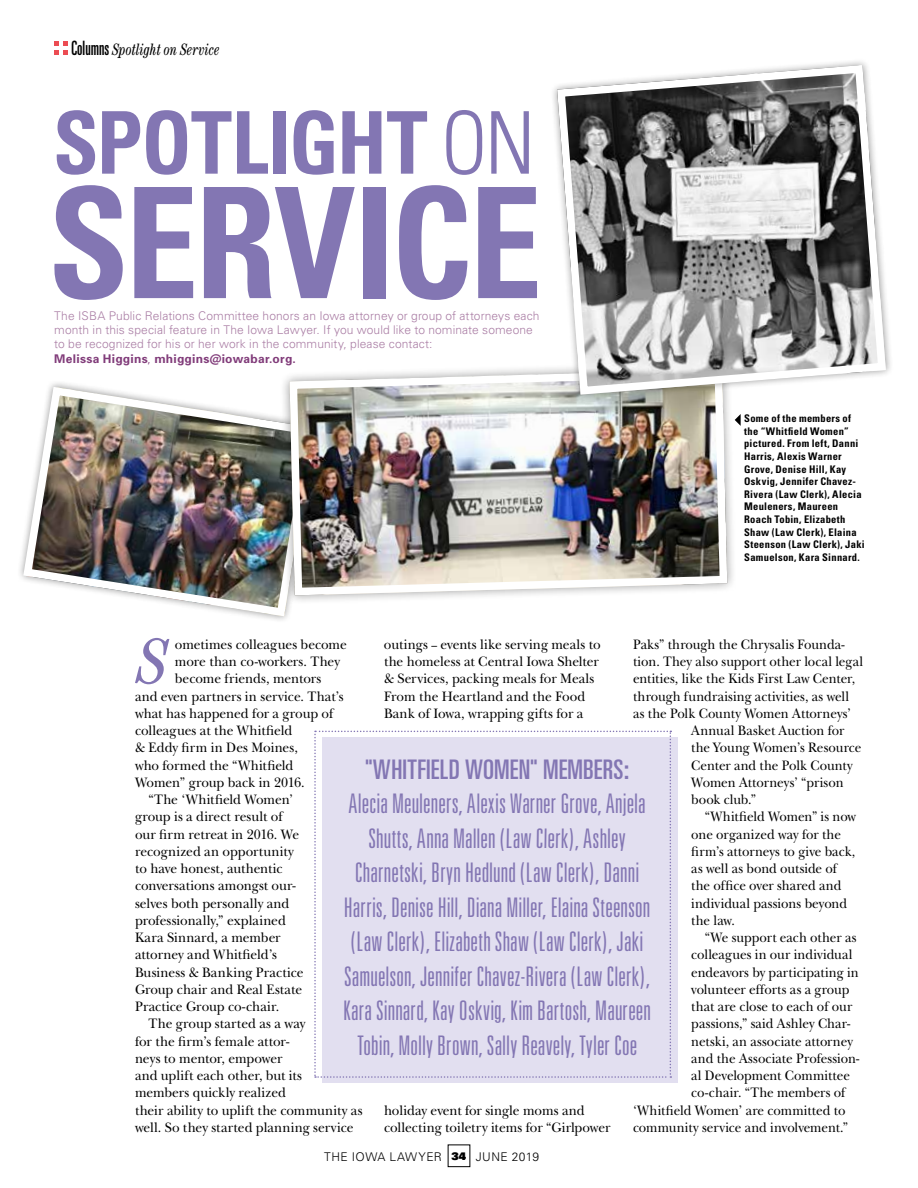
<style>
.page{position:relative;width:918px;height:1188px;background:#fff}
.page>*{position:absolute;margin:0;border:0;box-sizing:border-box;transform-origin:0 0}
.t1{font:700 condensed 153.9px "Univers";letter-spacing:-.02em;color:#8376b3;scale:.95 1}
.t2{font:700 condensed 86.55px "Univers";letter-spacing:-.01em;color:#8376b3;scale:.95 1}
.t3{font:italic condensed 64.35px "Century Std";color:#8376b3;scale:.95 1}
.t4{font:300 ultra-condensed 27px/34.5px "Univers";letter-spacing:.005em;color:#8376b3;text-align:center}
.t5{font:ultra-condensed 27px "Univers";letter-spacing:.01em;color:#8376b3}
.t6{font:italic condensed 16.5px "Century Std";letter-spacing:.005em;color:#000;scale:.82 1}
.t7{font:14.25px/17.2px "New Baskerville";color:#000;scale:.95 1}
.t8{font:14.25px "New Baskerville";color:#000;scale:.93 1}
.t9{font:300 12px/14.2px "Univers";letter-spacing:.01em;color:#aa7ea5}
.t10{font:300 12px "Univers";letter-spacing:.035em;color:#000}
.t11{font:700 condensed 10.5px/12.6px "Univers";letter-spacing:.025em;color:#000}
.s1{font-family:"Univers";font-style:normal;font-stretch:ultra-condensed;font-size:19.8px}
.s2{font-weight:300}
.s3{font-weight:700;color:#813c7a}
.s4{color:#813c7a}
.s5{font-size:12px}
.s6{font-weight:900;font-size:10.5px}
</style>
<div class="page">
<img style="left:20px;top:383px;width:270px;height:237px">
<svg style="left:54px;top:42px;width:14px;height:13px"></svg>
<svg style="left:738px;top:414px;width:3px;height:12px"></svg>
<div style="left:322px;top:737px;width:356px;height:346px;background:#e2dff0"></div>
<svg style="left:314px;top:731px;width:357px;height:347px"></svg>
<div style="left:280px;top:359px;width:458px;height:246px;background:#000;opacity:.4"></div>
<img style="left:286px;top:365px;width:445px;height:234px">
<div style="left:550px;top:58px;width:343px;height:344px;background:#000;opacity:.4"></div>
<svg style="left:553px;top:61px;width:337px;height:338px"></svg>
<p class="t6" style="left:71px;top:40px;width:183px"><span class="s1">Columns</span> Spotlight on Service</p>
<h2 class="t2" style="left:53px;top:90px;width:509px">SPOTLIGHT <span class="s2">ON</span></h2>
<h1 class="t1" style="left:48px;top:149px;width:522px">SERVICE</h1>
<p class="t9" style="left:54px;top:308px;width:487px">The ISBA Public Relations Committee honors an Iowa attorney or group of attorneys each month in this special feature in The Iowa Lawyer. If you would like to nominate someone to be recognized for his or her work in the community, please contact:<br><span class="s3">Melissa Higgins</span><span class="s4">,</span> <span class="s3">mhiggins@iowabar.org.</span></p>
<p class="t11" style="left:744px;top:412px;width:122px">Some of the members of the “Whitfield Women” pictured. From left, Danni<br>Harris, Alexis Warner<br>Grove, Denise Hill, Kay<br>Oskvig, Jennifer Chavez-<br>Rivera (Law Clerk), Alecia<br>Meuleners, Maureen<br>Roach Tobin, Elizabeth<br>Shaw (Law Clerk), Elaina<br>Steenson (Law Clerk), Jaki<br>Samuelson, Kara Sinnard.</p>
<h3 class="t3" style="left:138px;top:624px;width:34px">S</h3>
<p class="t7" style="left:175px;top:636px;width:183px">ometimes colleagues become</p>
<p class="t7" style="left:384px;top:636px;width:230px">outings <span class="s5">–</span> events like serving meals to the homeless at Central Iowa Shelter &amp; Services, packing meals for Meals From the Heartland and the Food Bank of Iowa, wrapping gifts for a</p>
<p class="t8" style="left:633px;top:636px;width:229px">Paks” through the Chrysalis Founda-</p>
<p class="t8" style="left:633px;top:653px;width:249px">tion. They also support other local legal</p>
<p class="t8" style="left:633px;top:670px;width:240px">entities, like the Kids First Law Center,</p>
<p class="t8" style="left:633px;top:688px;width:234px">through fundraising activities, as well</p>
<p class="t8" style="left:633px;top:705px;width:236px">as the Polk County Women Attorneys’</p>
<p class="t8" style="left:691px;top:722px;width:166px">Annual Basket Auction for</p>
<p class="t8" style="left:691px;top:739px;width:185px">the Young Women’s Resource</p>
<p class="t8" style="left:691px;top:757px;width:175px">Center and the Polk County</p>
<p class="t8" style="left:691px;top:774px;width:165px">Women Attorneys’ “prison</p>
<p class="t8" style="left:691px;top:791px;width:71px">book club.”</p>
<p class="t8" style="left:705px;top:808px;width:164px">“Whitfield Women” is now</p>
<p class="t8" style="left:691px;top:826px;width:162px">one organized way for the</p>
<p class="t8" style="left:691px;top:843px;width:178px">firm’s attorneys to give back,</p>
<p class="t8" style="left:691px;top:860px;width:158px">as well as bond outside of</p>
<p class="t8" style="left:691px;top:877px;width:163px">the office over shared and</p>
<p class="t8" style="left:691px;top:895px;width:169px">individual passions beyond</p>
<p class="t8" style="left:691px;top:912px;width:49px">the law.</p>
<p class="t8" style="left:705px;top:929px;width:165px">“We support each other as</p>
<p class="t8" style="left:691px;top:946px;width:175px">colleagues in our individual</p>
<p class="t8" style="left:691px;top:964px;width:182px">endeavors by participating in</p>
<p class="t8" style="left:691px;top:981px;width:172px">volunteer efforts as a group</p>
<p class="t8" style="left:691px;top:998px;width:175px">that are close to each of our</p>
<p class="t8" style="left:691px;top:1015px;width:173px">passions,” said Ashley Char-</p>
<p class="t8" style="left:691px;top:1033px;width:175px">netski, an associate attorney</p>
<p class="t8" style="left:691px;top:1050px;width:182px">and the Associate Profession-</p>
<p class="t8" style="left:691px;top:1067px;width:172px">al Development Committee</p>
<p class="t8" style="left:691px;top:1084px;width:167px">co-chair. “The members of</p>
<p class="t8" style="left:633px;top:1102px;width:230px">‘Whitfield Women’ are committed to</p>
<p class="t8" style="left:633px;top:1119px;width:233px">community service and involvement.”</p>
<p class="t7" style="left:175px;top:653px;width:175px">more than co-workers. They</p>
<p class="t7" style="left:175px;top:670px;width:156px">become friends, mentors</p>
<p class="t7" style="left:135px;top:687px;width:221px">and even partners in service. That’s</p>
<p class="t7" style="left:135px;top:705px;width:210px">what has happened for a group of</p>
<p class="t7" style="left:135px;top:722px;width:167px">colleagues at the Whitfield</p>
<p class="t7" style="left:135px;top:739px;width:173px">&amp; Eddy firm in Des Moines,</p>
<p class="t7" style="left:135px;top:756px;width:168px">who formed the “Whitfield</p>
<p class="t7" style="left:135px;top:774px;width:180px">Women” group back in 2016.</p>
<p class="t7" style="left:148px;top:791px;width:154px">“The ‘Whitfield Women’</p>
<p class="t7" style="left:135px;top:808px;width:157px">group is a direct result of</p>
<p class="t7" style="left:135px;top:825px;width:174px">our firm retreat in 2016. We</p>
<p class="t7" style="left:135px;top:843px;width:169px">recognized an opportunity</p>
<p class="t7" style="left:135px;top:860px;width:157px">to have honest, authentic</p>
<p class="t7" style="left:135px;top:877px;width:171px">conversations amongst our-</p>
<p class="t7" style="left:135px;top:894px;width:164px">selves both personally and</p>
<p class="t7" style="left:135px;top:912px;width:160px">professionally,” explained</p>
<p class="t7" style="left:135px;top:929px;width:155px">Kara Sinnard, a member</p>
<p class="t7" style="left:135px;top:946px;width:151px">attorney and Whitfield’s</p>
<p class="t7" style="left:135px;top:963px;width:179px">Business &amp; Banking Practice</p>
<p class="t7" style="left:135px;top:981px;width:178px">Group chair and Real Estate</p>
<p class="t7" style="left:135px;top:998px;width:153px">Practice Group co-chair.</p>
<p class="t7" style="left:148px;top:1015px;width:167px">The group started as a way</p>
<p class="t7" style="left:135px;top:1032px;width:164px">for the firm’s female attor-</p>
<p class="t7" style="left:135px;top:1050px;width:157px">neys to mentor, empower</p>
<p class="t7" style="left:135px;top:1067px;width:177px">and uplift each other, but its</p>
<p class="t7" style="left:135px;top:1084px;width:160px">members quickly realized</p>
<p class="t7" style="left:135px;top:1101px;width:241px">their ability to uplift the community as</p>
<p class="t7" style="left:135px;top:1119px;width:232px">well. So they started planning service</p>
<h3 class="t5" style="left:365px;top:754px;width:266px">"WHITFIELD WOMEN" MEMBERS:</h3>
<p class="t4" style="left:343px;top:786px;width:309px">Alecia Meuleners, Alexis Warner Grove, Anjela Shutts, Anna Mallen (Law Clerk), Ashley Charnetski, Bryn Hedlund (Law Clerk), Danni Harris, Denise Hill, Diana Miller, Elaina Steenson (Law Clerk), Elizabeth Shaw (Law Clerk), Jaki Samuelson, Jennifer Chavez-Rivera (Law Clerk), Kara Sinnard, Kay Oskvig, Kim Bartosh, Maureen Tobin, Molly Brown, Sally Reavely, Tyler Coe</p>
<p class="t7" style="left:384px;top:1101px;width:240px">holiday event for single moms and collecting toiletry items for “Girlpower</p>
<p class="t10" style="left:324px;top:1149px;width:216px">THE IOWA LAWYER <span class="s6">34</span> JUNE 2019</p>
</div>
